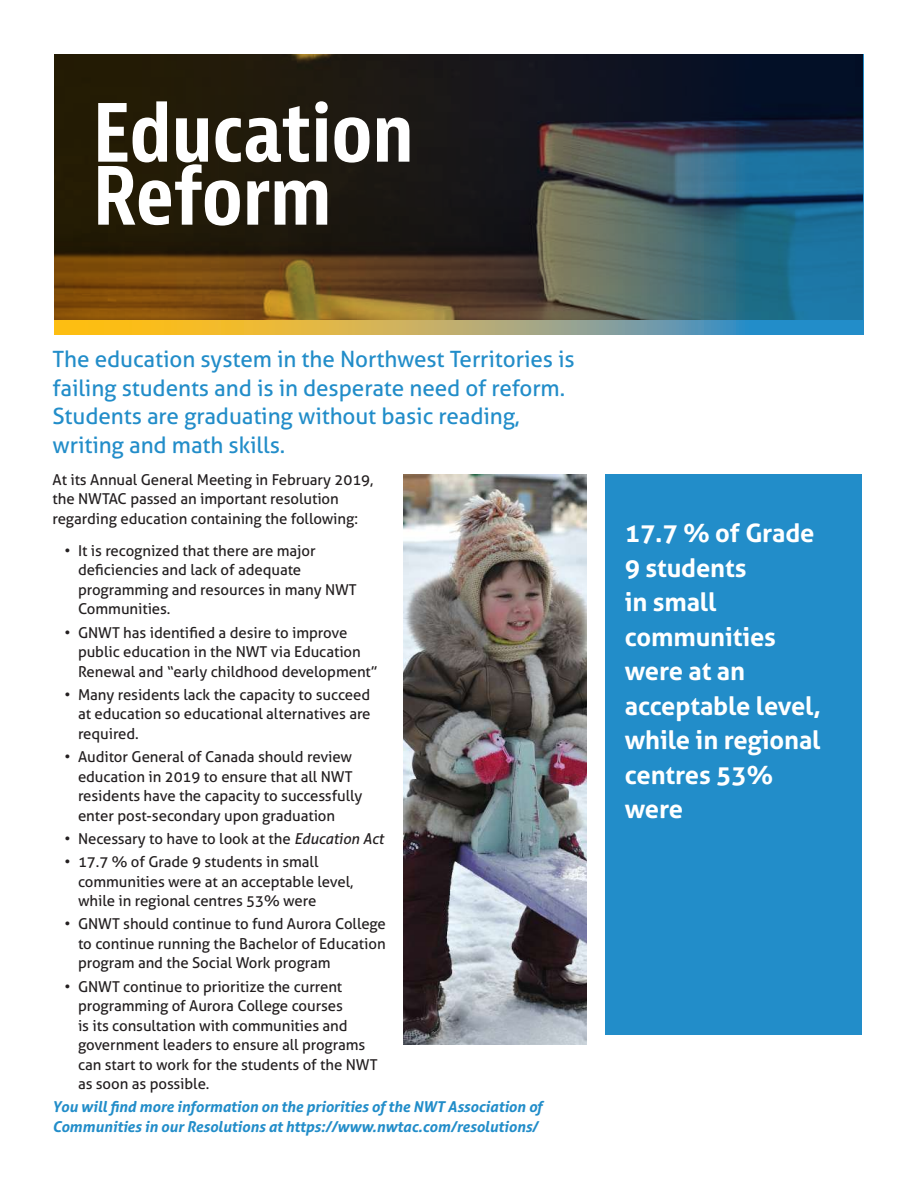
<style>
.page{position:relative;width:918px;height:1188px;background:#fff}
.page>*{position:absolute;margin:0;border:0;box-sizing:border-box;transform-origin:0 0}
.t1{font:700 condensed 78px/63px "Bernina Sans";color:#fff}
.t2{font:700 25.5px/34.5px "Aller";letter-spacing:-.005em;color:#fff}
.t3{font:22.5px/28.5px "Aller";letter-spacing:-.005em;color:#228dc9}
.t4{font:15px/19.5px "Aller";letter-spacing:-.005em;color:#231f20}
.t5{font:italic 700 15px/19.5px "Aller";letter-spacing:-.005em;color:#228dc9}
.s1{font-style:italic}
</style>
<div class="page">
<img style="left:404px;top:474px;width:182px;height:571px">
<img style="left:54px;top:54px;width:810px;height:281px">
<div style="left:605px;top:474px;width:257px;height:561px;background:#228dc9"></div>
<h1 class="t1" style="left:93px;top:104px;width:322px">Education<br>Reform</h1>
<h3 class="t3" style="left:52px;top:345px;width:524px">The education system in the Northwest Territories is failing students and is in desperate need of reform.<br>Students are graduating without basic reading, writing and math skills.</h3>
<p class="t4" style="left:52px;top:470px;width:322px">At its Annual General Meeting in February 2019, the NWTAC passed an important resolution regarding education containing the following:</p>
<p class="t4" style="left:78px;top:541px;width:280px;text-indent:-14px">• It is recognized that there are major deficiencies and lack of adequate programming and resources in many NWT<br>Communities.</p>
<p class="t4" style="left:78px;top:622px;width:301px;text-indent:-14px">• GNWT has identified a desire to improve public education in the NWT via Education<br>Renewal and “early childhood development”</p>
<p class="t4" style="left:78px;top:685px;width:294px;text-align:justify;text-indent:-14px">• Many residents lack the capacity to succeed at education so educational alternatives are required.</p>
<p class="t4" style="left:78px;top:747px;width:286px;text-indent:-14px">• Auditor General of Canada should review education in 2019 to ensure that all NWT residents have the capacity to successfully enter post-secondary upon graduation</p>
<p class="t4" style="left:64px;top:829px;width:321px">• Necessary to have to look at the <span class="s1">Education Act</span></p>
<p class="t4" style="left:78px;top:852px;width:277px;text-indent:-14px">• 17.7 % of Grade 9 students in small communities were at an acceptable level, while in regional centres 53% were</p>
<p class="t4" style="left:78px;top:914px;width:309px;text-align:justify;text-indent:-14px">• GNWT should continue to fund Aurora College to continue running the Bachelor of Education program and the Social Work program</p>
<p class="t4" style="left:78px;top:977px;width:301px;text-indent:-14px">• GNWT continue to prioritize the current programming of Aurora College courses<br>is its consultation with communities and government leaders to ensure all programs can start to work for the students of the NWT as soon as possible.</p>
<p class="t5" style="left:52px;top:1097px;width:491px">You will find more information on the priorities of the NWT Association of<br>Communities in our Resolutions at https://www.nwtac.com/resolutions/</p>
<h2 class="t2" style="left:625px;top:516px;width:197px">17.7 % of Grade<br>9 students<br>in small communities were at an acceptable level, while in regional centres 53% were</h2>
</div>
